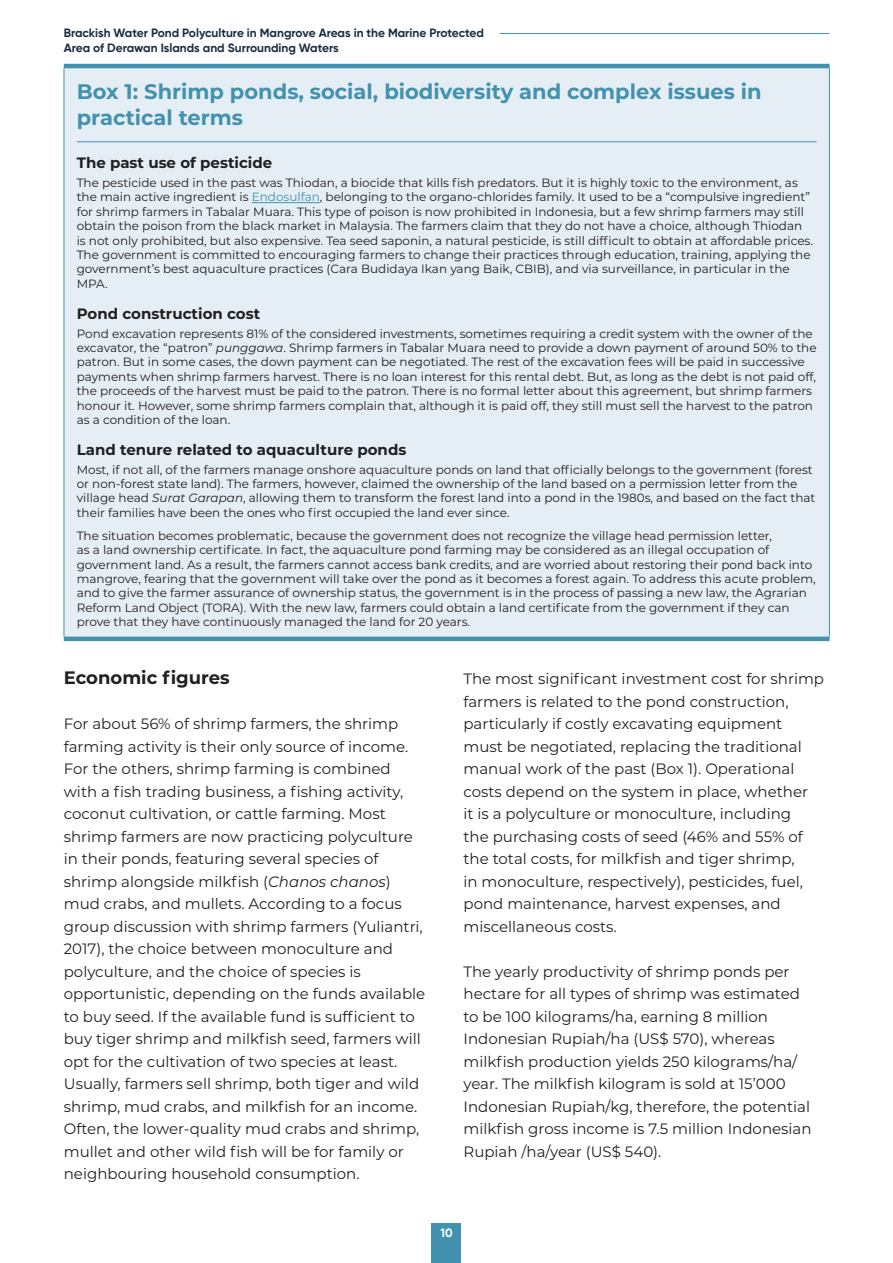
<style>
.page{position:relative;width:893px;height:1263px;background:#fff}
.page>*{position:absolute;margin:0;border:0;box-sizing:border-box;transform-origin:0 0}
.BOX{font:700 21px/25.5px "Montserrat";color:#4291ae}
.Heading_2{font:700 18px "Montserrat";color:#231f20}
.RAW{font:15px/22.5px "Montserrat";color:#231f20}
.RAW-2{font:700 15px "Montserrat";color:#231f20}
.BOX_TXT{font:12px/14.4px "Montserrat";color:#231f20}
.t1{font:700 12px/14.4px "Gilroy";color:#1a2f42}
.t2{font:700 12px "Gilroy";color:#fff}
.s1{color:#4291ae}
.s2{font-style:italic}
</style>
<div class="page">
<div style="left:432px;top:1224px;width:29px;height:39px;background:#4291ae"></div>
<hr style="left:500px;top:33px;width:329px;height:1px;background:#4291ae">
<div style="left:64px;top:66px;width:765px;height:573px;background:#e4eef4"></div>
<hr style="left:64px;top:64px;width:766px;height:4px;background:#4291ae">
<hr style="left:64px;top:637px;width:766px;height:4px;background:#4291ae">
<hr style="left:64px;top:68px;width:1px;height:569px;background:#4291ae">
<hr style="left:829px;top:68px;width:1px;height:569px;background:#4291ae">
<hr style="left:77px;top:142px;width:740px;height:1px;background:#4291ae">
<hr style="left:252px;top:202px;width:68px;height:1px;background:#4291ae">
<p class="t1" style="left:64px;top:26px;width:422px">Brackish Water Pond Polyculture in Mangrove Areas in the Marine Protected<br>Area of Derawan Islands and Surrounding Waters</p>
<p class="BOX" style="left:77px;top:78px;width:686px">Box 1: Shrimp ponds, social, biodiversity and complex issues in practical terms</p>
<p class="RAW-2" style="left:77px;top:152px;width:197px">The past use of pesticide</p>
<p class="BOX_TXT" style="left:77px;top:175px;width:738px">The pesticide used in the past was Thiodan, a biocide that kills fish predators. But it is highly toxic to the environment, as the main active ingredient is <span class="s1">Endosulfan</span>, belonging to the organo-chlorides family. It used to be a “compulsive ingredient” for shrimp farmers in Tabalar Muara. This type of poison is now prohibited in Indonesia, but a few shrimp farmers may still obtain the poison from the black market in Malaysia. The farmers claim that they do not have a choice, although Thiodan is not only prohibited, but also expensive. Tea seed saponin, a natural pesticide, is still difficult to obtain at affordable prices.<br>The government is committed to encouraging farmers to change their practices through education, training, applying the government’s best aquaculture practices (Cara Budidaya Ikan yang Baik, CBIB), and via surveillance, in particular in the MPA.</p>
<p class="RAW-2" style="left:77px;top:303px;width:185px">Pond construction cost</p>
<p class="BOX_TXT" style="left:77px;top:326px;width:741px">Pond excavation represents 81% of the considered investments, sometimes requiring a credit system with the owner of the excavator, the “patron” <span class="s2">punggawa</span>. Shrimp farmers in Tabalar Muara need to provide a down payment of around 50% to the patron. But in some cases, the down payment can be negotiated. The rest of the excavation fees will be paid in successive payments when shrimp farmers harvest. There is no loan interest for this rental debt. But, as long as the debt is not paid off, the proceeds of the harvest must be paid to the patron. There is no formal letter about this agreement, but shrimp farmers honour it. However, some shrimp farmers complain that, although it is paid off, they still must sell the harvest to the patron as a condition of the loan.</p>
<p class="RAW-2" style="left:77px;top:439px;width:331px">Land tenure related to aquaculture ponds</p>
<p class="BOX_TXT" style="left:77px;top:462px;width:740px">Most, if not all, of the farmers manage onshore aquaculture ponds on land that officially belongs to the government (forest or non-forest state land). The farmers, however, claimed the ownership of the land based on a permission letter from the village head <span class="s2">Surat Garapan</span>, allowing them to transform the forest land into a pond in the 1980s, and based on the fact that their families have been the ones who first occupied the land ever since.</p>
<p class="BOX_TXT" style="left:77px;top:528px;width:741px">The situation becomes problematic, because the government does not recognize the village head permission letter,<br>as a land ownership certificate. In fact, the aquaculture pond farming may be considered as an illegal occupation of government land. As a result, the farmers cannot access bank credits, and are worried about restoring their pond back into mangrove, fearing that the government will take over the pond as it becomes a forest again. To address this acute problem, and to give the farmer assurance of ownership status, the government is in the process of passing a new law, the Agrarian Reform Land Object (TORA). With the new law, farmers could obtain a land certificate from the government if they can prove that they have continuously managed the land for 20 years.</p>
<p class="Heading_2" style="left:64px;top:665px;width:167px">Economic figures</p>
<p class="RAW" style="left:64px;top:712px;width:363px">For about 56% of shrimp farmers, the shrimp farming activity is their only source of income.<br>For the others, shrimp farming is combined with a fish trading business, a fishing activity, coconut cultivation, or cattle farming. Most shrimp farmers are now practicing polyculture in their ponds, featuring several species of shrimp alongside milkfish (<span class="s2">Chanos chanos</span>) mud crabs, and mullets. According to a focus group discussion with shrimp farmers (Yuliantri, 2017), the choice between monoculture and polyculture, and the choice of species is opportunistic, depending on the funds available to buy seed. If the available fund is sufficient to buy tiger shrimp and milkfish seed, farmers will opt for the cultivation of two species at least.<br>Usually, farmers sell shrimp, both tiger and wild shrimp, mud crabs, and milkfish for an income.<br>Often, the lower-quality mud crabs and shrimp, mullet and other wild fish will be for family or neighbouring household consumption.</p>
<p class="RAW" style="left:463px;top:667px;width:362px">The most significant investment cost for shrimp farmers is related to the pond construction, particularly if costly excavating equipment must be negotiated, replacing the traditional manual work of the past (Box 1). Operational costs depend on the system in place, whether<br>it is a polyculture or monoculture, including<br>the purchasing costs of seed (46% and 55% of the total costs, for milkfish and tiger shrimp,<br>in monoculture, respectively), pesticides, fuel, pond maintenance, harvest expenses, and miscellaneous costs.</p>
<p class="RAW" style="left:463px;top:959px;width:350px">The yearly productivity of shrimp ponds per hectare for all types of shrimp was estimated to be 100 kilograms/ha, earning 8 million Indonesian Rupiah/ha (US$ 570), whereas milkfish production yields 250 kilograms/ha/ year. The milkfish kilogram is sold at 15’000<br>Indonesian Rupiah/kg, therefore, the potential milkfish gross income is 7.5 million Indonesian Rupiah /ha/year (US$ 540).</p>
<p class="t2" style="left:440px;top:1226px;width:14px">10</p>
</div>
